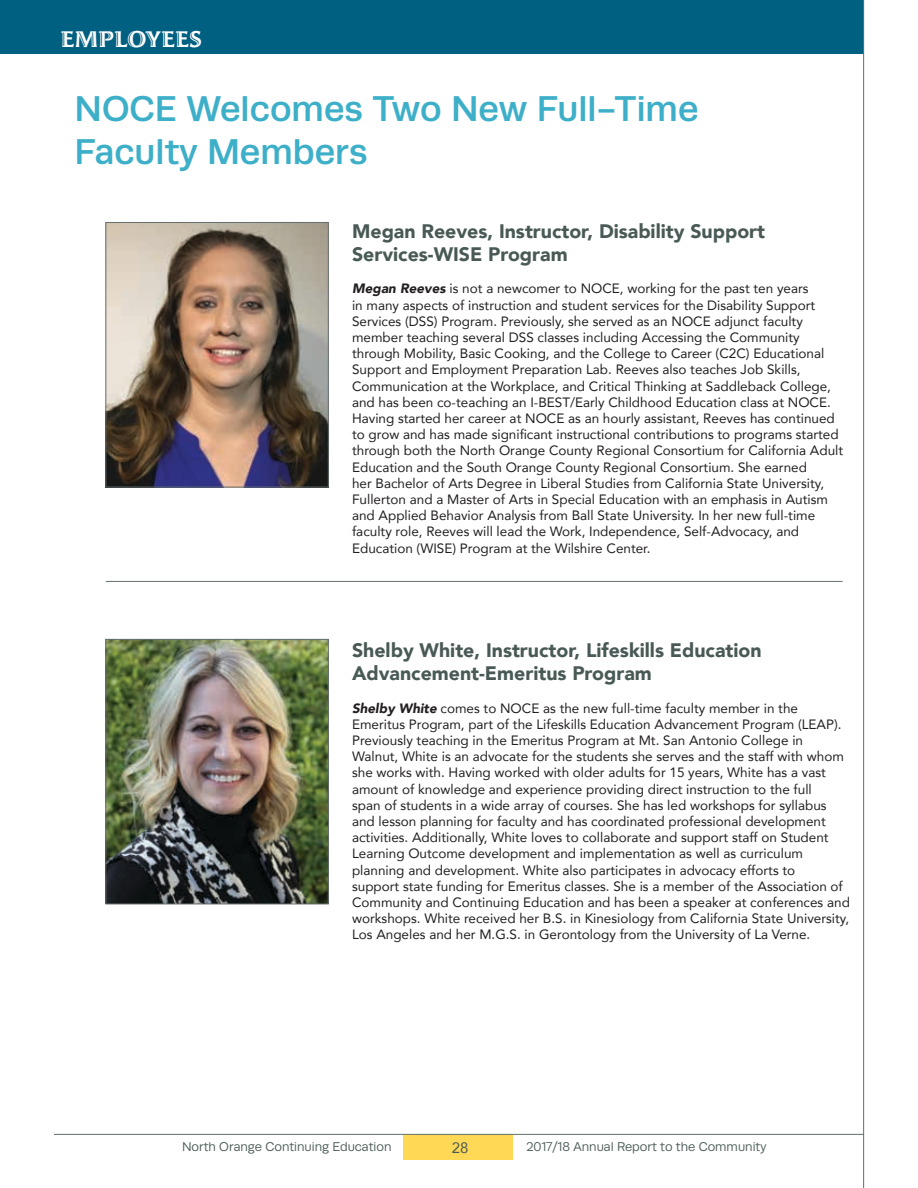
<style>
.page{position:relative;width:918px;height:1188px;background:#fff}
.page>*{position:absolute;margin:0;border:0;box-sizing:border-box;transform-origin:0 0}
.t1{font:500 36px/43.2px "Runda";color:#3dafc8}
.t2{font:900 22.5px "Angie Open Pro";color:#fff}
.t3{font:900 19.5px/23.4px "Avenir";color:#495a56}
.t4{font:15px "Avenir";color:#495a56}
.t5{font:13.5px/16.2px "Avenir";color:#231f20}
.t6{font:12.75px "Runda";color:#495a56}
.s1{font-weight:900;font-style:italic}
</style>
<div class="page">
<div style="left:0;top:0;width:864px;height:54px;background:#006081"></div>
<hr style="left:863px;top:0;width:1px;height:1188px;background:#646f6e">
<div style="left:404px;top:1135px;width:109px;height:25px;background:#ffd856"></div>
<hr style="left:54px;top:1134px;width:810px;height:1px;background:#646f6e">
<hr style="left:106px;top:581px;width:737px;height:1px;background:#646f6e">
<img style="left:107px;top:224px;width:220px;height:261px">
<div style="left:105px;top:222px;width:224px;height:265px;border:1px solid #646f6e"></div>
<img style="left:107px;top:641px;width:220px;height:261px">
<div style="left:105px;top:639px;width:224px;height:265px;border:1px solid #646f6e"></div>
<h2 class="t2" style="left:60px;top:23px;width:143px">EMPLOYEES</h2>
<h1 class="t1" style="left:75px;top:87px;width:626px">NOCE Welcomes Two New Full-Time<br>Faculty Members</h1>
<h3 class="t3" style="left:352px;top:219px;width:415px">Megan Reeves, Instructor, Disability Support<br>Services-WISE Program</h3>
<p class="t5" style="left:352px;top:280px;width:493px"><span class="s1">Megan Reeves</span> is not a newcomer to NOCE, working for the past ten years<br>in many aspects of instruction and student services for the Disability Support Services (DSS) Program. Previously, she served as an NOCE adjunct faculty member teaching several DSS classes including Accessing the Community through Mobility, Basic Cooking, and the College to Career (C2C) Educational Support and Employment Preparation Lab. Reeves also teaches Job Skills, Communication at the Workplace, and Critical Thinking at Saddleback College, and has been co-teaching an I-BEST/Early Childhood Education class at NOCE.<br>Having started her career at NOCE as an hourly assistant, Reeves has continued to grow and has made significant instructional contributions to programs started through both the North Orange County Regional Consortium for California Adult Education and the South Orange County Regional Consortium. She earned<br>her Bachelor of Arts Degree in Liberal Studies from California State University, Fullerton and a Master of Arts in Special Education with an emphasis in Autism and Applied Behavior Analysis from Ball State University. In her new full-time faculty role, Reeves will lead the Work, Independence, Self-Advocacy, and Education (WISE) Program at the Wilshire Center.</p>
<h3 class="t3" style="left:352px;top:638px;width:411px">Shelby White, Instructor, Lifeskills Education<br>Advancement-Emeritus Program</h3>
<p class="t5" style="left:352px;top:699px;width:499px"><span class="s1">Shelby White</span> comes to NOCE as the new full-time faculty member in the Emeritus Program, part of the Lifeskills Education Advancement Program (LEAP).<br>Previously teaching in the Emeritus Program at Mt. San Antonio College in Walnut, White is an advocate for the students she serves and the staff with whom she works with. Having worked with older adults for 15 years, White has a vast amount of knowledge and experience providing direct instruction to the full<br>span of students in a wide array of courses. She has led workshops for syllabus and lesson planning for faculty and has coordinated professional development activities. Additionally, White loves to collaborate and support staff on Student Learning Outcome development and implementation as well as curriculum planning and development. White also participates in advocacy efforts to<br>support state funding for Emeritus classes. She is a member of the Association of Community and Continuing Education and has been a speaker at conferences and workshops. White received her B.S. in Kinesiology from California State University, Los Angeles and her M.G.S. in Gerontology from the University of La Verne.</p>
<p class="t6" style="left:182px;top:1139px;width:211px">North Orange Continuing Education</p>
<p class="t4" style="left:452px;top:1136px;width:18px">28</p>
<p class="t6" style="left:527px;top:1139px;width:241px">2017/18 Annual Report to the Community</p>
</div>
